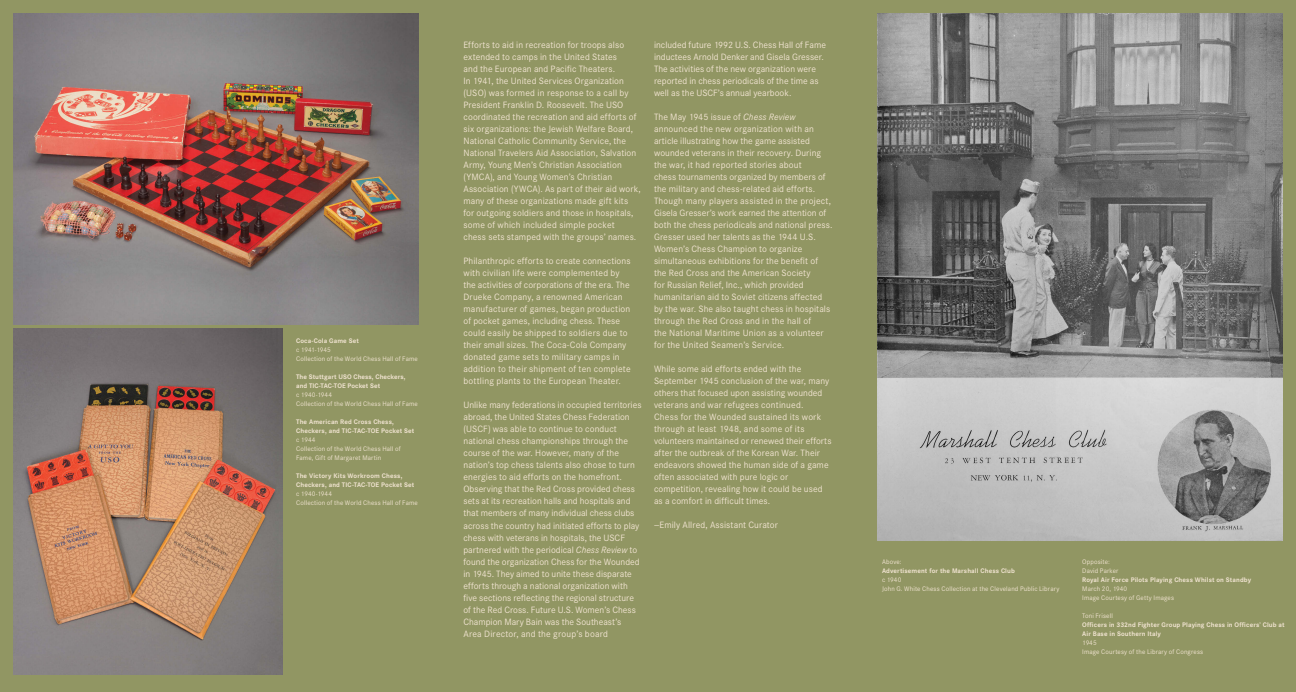
<style>
.page{position:relative;width:1296px;height:692px;background:#fff}
.page>*{position:absolute;margin:0;border:0;box-sizing:border-box;transform-origin:0 0}
.t1{font:9px/12px "Corporate S";letter-spacing:.01em;color:#f0e3d0}
.t2{font:6.5px/9px "Corporate S";letter-spacing:.02em;color:#f0e3d0}
.t3{font:700 6.5px/9px "Corporate S";letter-spacing:.015em;color:#f0e3d0}
.s1{font-style:italic}
</style>
<div class="page">
<div style="left:0;top:0;width:868px;height:691px;background:#919663"></div>
<div style="left:428px;top:0;width:868px;height:691px;background:#919663"></div>
<img style="left:14px;top:14px;width:404px;height:310px">
<img style="left:14px;top:328px;width:269px;height:346px">
<img style="left:878px;top:14px;width:404px;height:526px">
<p class="t3" style="left:296px;top:336px;width:64px">Coca-Cola Game Set</p>
<p class="t2" style="left:296px;top:345px;width:123px">c 1941-1945<br>Collection of the World Chess Hall of Fame</p>
<p class="t3" style="left:296px;top:372px;width:111px">The Stuttgart USO Chess, Checkers, and TIC-TAC-TOE Pocket Set</p>
<p class="t2" style="left:296px;top:390px;width:123px">c 1940-1944<br>Collection of the World Chess Hall of Fame</p>
<p class="t3" style="left:296px;top:417px;width:120px">The American Red Cross Chess,<br>Checkers, and TIC-TAC-TOE Pocket Set</p>
<p class="t2" style="left:296px;top:435px;width:106px">c 1944<br>Collection of the World Chess Hall of<br>Fame, Gift of Margaret Martin</p>
<p class="t3" style="left:296px;top:471px;width:120px">The Victory Kits Workroom Chess,<br>Checkers, and TIC-TAC-TOE Pocket Set</p>
<p class="t2" style="left:296px;top:489px;width:123px">c 1940-1944<br>Collection of the World Chess Hall of Fame</p>
<p class="t1" style="left:464px;top:39px;width:179px">Efforts to aid in recreation for troops also extended to camps in the United States<br>and the European and Pacific Theaters.<br>In 1941, the United Services Organization (USO) was formed in response to a call by President Franklin D. Roosevelt. The USO coordinated the recreation and aid efforts of six organizations: the Jewish Welfare Board, National Catholic Community Service, the National Travelers Aid Association, Salvation Army, Young Men’s Christian Association (YMCA), and Young Women’s Christian Association (YWCA). As part of their aid work, many of these organizations made gift kits for outgoing soldiers and those in hospitals, some of which included simple pocket<br>chess sets stamped with the groups’ names.</p>
<p class="t1" style="left:464px;top:255px;width:169px">Philanthropic efforts to create connections with civilian life were complemented by the activities of corporations of the era. The Drueke Company, a renowned American manufacturer of games, began production of pocket games, including chess. These could easily be shipped to soldiers due to their small sizes. The Coca-Cola Company donated game sets to military camps in addition to their shipment of ten complete bottling plants to the European Theater.</p>
<p class="t1" style="left:464px;top:399px;width:180px">Unlike many federations in occupied territories abroad, the United States Chess Federation (USCF) was able to continue to conduct national chess championships through the course of the war. However, many of the nation’s top chess talents also chose to turn energies to aid efforts on the homefront.<br>Observing that the Red Cross provided chess sets at its recreation halls and hospitals and that members of many individual chess clubs across the country had initiated efforts to play chess with veterans in hospitals, the USCF partnered with the periodical <span class="s1">Chess Review</span> to found the organization Chess for the Wounded in 1945. They aimed to unite these disparate efforts through a national organization with five sections reflecting the regional structure of the Red Cross. Future U.S. Women’s Chess Champion Mary Bain was the Southeast’s Area Director, and the group’s board</p>
<p class="t1" style="left:654px;top:39px;width:174px">included future 1992 U.S. Chess Hall of Fame inductees Arnold Denker and Gisela Gresser.<br>The activities of the new organization were reported in chess periodicals of the time as well as the USCF’s annual yearbook.</p>
<p class="t1" style="left:654px;top:111px;width:180px">The May 1945 issue of <span class="s1">Chess Review </span>announced the new organization with an article illustrating how the game assisted wounded veterans in their recovery. During the war, it had reported stories about<br>chess tournaments organized by members of the military and chess-related aid efforts.<br>Though many players assisted in the project, Gisela Gresser’s work earned the attention of both the chess periodicals and national press.<br>Gresser used her talents as the 1944 U.S.<br>Women’s Chess Champion to organize simultaneous exhibitions for the benefit of the Red Cross and the American Society<br>for Russian Relief, Inc., which provided humanitarian aid to Soviet citizens affected by the war. She also taught chess in hospitals through the Red Cross and in the hall of<br>the National Maritime Union as a volunteer for the United Seamen’s Service.</p>
<p class="t1" style="left:654px;top:363px;width:179px">While some aid efforts ended with the September 1945 conclusion of the war, many others that focused upon assisting wounded veterans and war refugees continued.<br>Chess for the Wounded sustained its work through at least 1948, and some of its volunteers maintained or renewed their efforts after the outbreak of the Korean War. Their endeavors showed the human side of a game often associated with pure logic or competition, revealing how it could be used as a comfort in difficult times.</p>
<p class="t1" style="left:654px;top:519px;width:125px">—Emily Allred, Assistant Curator</p>
<p class="t2" style="left:882px;top:556px;width:21px">Above:</p>
<p class="t3" style="left:882px;top:565px;width:134px">Advertisement for the Marshall Chess Club</p>
<p class="t2" style="left:882px;top:574px;width:179px">c 1940<br>John G. White Chess Collection at the Cleveland Public Library</p>
<p class="t2" style="left:1082px;top:556px;width:38px">Opposite:<br>David Parker</p>
<p class="t3" style="left:1082px;top:574px;width:170px">Royal Air Force Pilots Playing Chess Whilst on Standby</p>
<p class="t2" style="left:1082px;top:583px;width:93px">March 20, 1940<br>Image Courtesy of Getty Images</p>
<p class="t2" style="left:1082px;top:610px;width:32px">Toni Frisell</p>
<p class="t3" style="left:1082px;top:619px;width:204px">Officers in 332nd Fighter Group Playing Chess in Officers’ Club at<br>Air Base in Southern Italy</p>
<p class="t2" style="left:1082px;top:637px;width:122px">1945<br>Image Courtesy of the Library of Congress</p>
</div>
